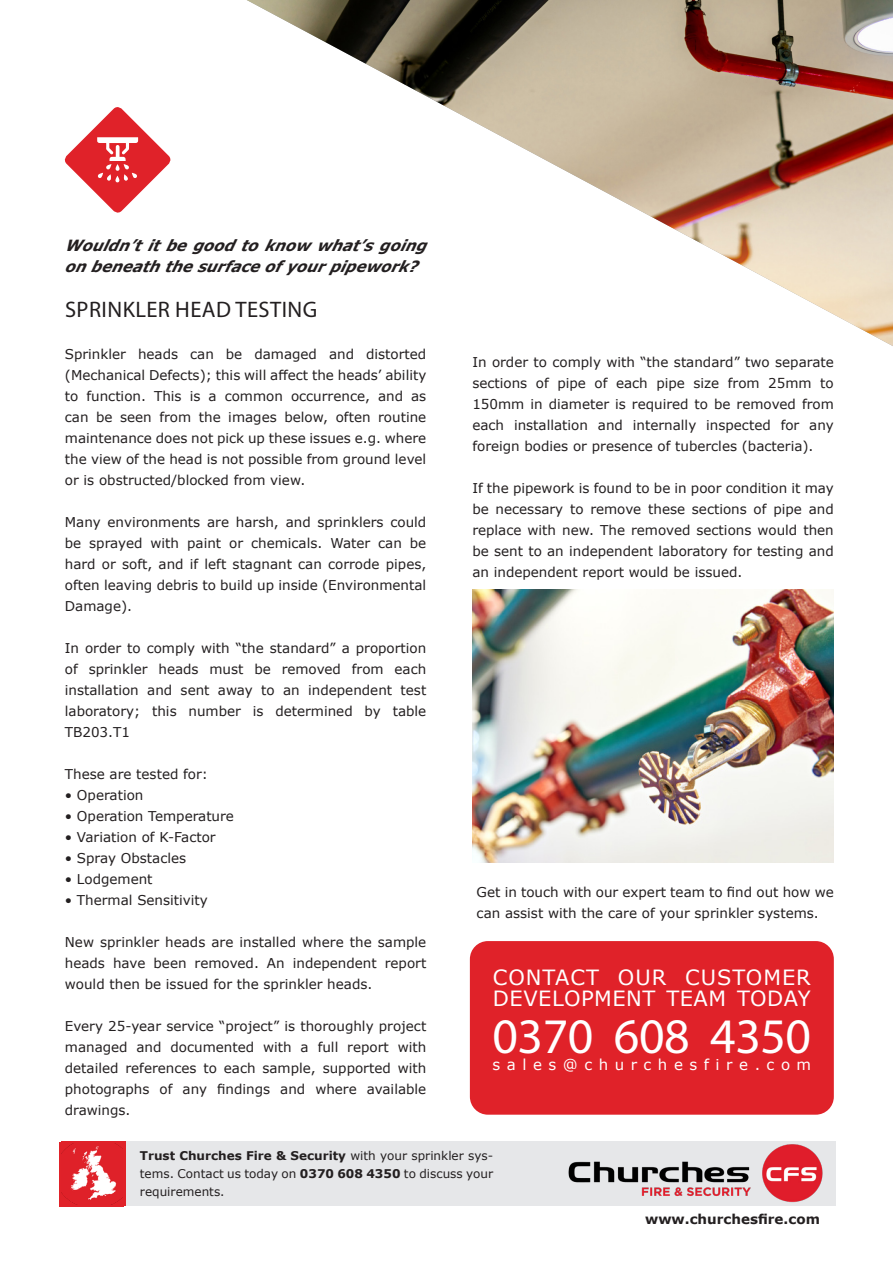
<style>
.page{position:relative;width:893px;height:1263px;background:#fff}
.page>*{position:absolute;margin:0;border:0;box-sizing:border-box;transform-origin:0 0}
.t1{font:49.95px "Myriad Pro";letter-spacing:-.01em;color:#fff}
.t2{font:22.5px "Myriad Pro";letter-spacing:.02em;color:#231f20}
.t3{font:21px/21px "Verdana";letter-spacing:.025em;color:#fff}
.t4{font:italic 700 15.45px/21px "Verdana";color:#231f20}
.t5{font:15px "Verdana";letter-spacing:.435em;color:#fff}
.t6{font:13.5px/21px "Verdana";color:#231f20;text-align:justify}
.t7{font:700 13.5px "Verdana";color:#231f20}
.t8{font:12px/18px "Verdana";color:#231f20;text-align:justify}
.s1{font-weight:700}
</style>
<div class="page">
<img style="left:247px;top:0;width:646px;height:346px">
<img style="left:472px;top:589px;width:362px;height:273px">
<svg style="left:64px;top:107px;width:107px;height:106px"></svg>
<div style="left:470px;top:941px;width:364px;height:174px;background:#e02229;border-radius:18px"></div>
<div style="left:61px;top:1141px;width:65px;height:65px;background:#e02229"></div>
<div style="left:126px;top:1141px;width:710px;height:65px;background:#e6e7e9"></div>
<img style="left:568px;top:1144px;width:255px;height:59px">
<div style="left:60px;top:1142px;width:64px;height:65px;background:#e02229"></div>
<img style="left:62px;top:1143px;width:61px;height:61px">
<p class="t4" style="left:65px;top:235px;width:368px">Wouldn’t it be good to know what’s going on beneath the surface of yourpipework?</p>
<p class="t2" style="left:65px;top:295px;width:254px">SPRINKLER HEAD TESTING</p>
<p class="t6" style="left:65px;top:343px;width:363px">Sprinkler heads can be damaged and distorted (Mechanical Defects); this will affect the heads’ ability to function. This is a common occurrence, and as can be seen from the images below, often routine maintenance does not pick up these issues e.g. where the view of the head is not possible from ground level or is obstructed/blocked from view.</p>
<p class="t6" style="left:65px;top:511px;width:363px">Many environments are harsh, and sprinklers could be sprayed with paint or chemicals. Water can be hard or soft, and if left stagnant can corrode pipes, often leaving debris to build up inside (Environmental Damage).</p>
<p class="t6" style="left:65px;top:637px;width:363px">In order to comply with “the standard” a proportion of sprinkler heads must be removed from each installation and sent away to an independent test laboratory; this number is determined by table TB203.T1</p>
<p class="t6" style="left:65px;top:763px;width:145px">These are tested for:</p>
<p class="t6" style="left:65px;top:784px;width:80px">• Operation</p>
<p class="t6" style="left:65px;top:805px;width:171px">• Operation Temperature</p>
<p class="t6" style="left:65px;top:826px;width:152px">• Variation of K-Factor</p>
<p class="t6" style="left:65px;top:847px;width:123px">• Spray Obstacles</p>
<p class="t6" style="left:65px;top:868px;width:89px">• Lodgement</p>
<p class="t6" style="left:65px;top:889px;width:144px">• Thermal Sensitivity</p>
<p class="t6" style="left:65px;top:931px;width:363px">New sprinkler heads are installed where the sample heads have been removed. An independent report would then be issued for the sprinkler heads.</p>
<p class="t6" style="left:65px;top:1015px;width:363px">Every 25-year service “project” is thoroughly project managed and documented with a full report with detailed references to each sample, supported with photographs of any findings and where available drawings.</p>
<p class="t6" style="left:472px;top:351px;width:363px">In order to comply with “the standard” two separate sections of pipe of each pipe size from 25mm to 150mm in diameter is required to be removed from each installation and internally inspected for any foreign bodies or presence of tubercles (bacteria).</p>
<p class="t6" style="left:472px;top:477px;width:363px">If the pipework is found to be in poor condition it may be necessary to remove these sections of pipe and replace with new. The removed sections would then be sent to an independent laboratory for testing and an independent report would be issued.</p>
<p class="t6" style="left:477px;top:881px;width:359px">Get in touch with our expert team to find out how we can assist with the care of your sprinkler systems.</p>
<p class="t3" style="left:493px;top:967px;width:319px">CONTACT OUR CUSTOMER<br>DEVELOPMENT TEAM TODAY</p>
<p class="t1" style="left:492px;top:1005px;width:320px">0370 608 4350</p>
<p class="t5" style="left:492px;top:1055px;width:320px">sales@churchesfire.com</p>
<p class="t8" style="left:140px;top:1146px;width:355px"><span class="s1">Trust Churches Fire &amp; Security</span> with your sprinkler sys&shy;tems. Contact us today on <span class="s1">0370 608 4350</span> to discuss your requirements.</p>
<p class="t7" style="left:645px;top:1210px;width:176px">www.churchesfire.com</p>
</div>
